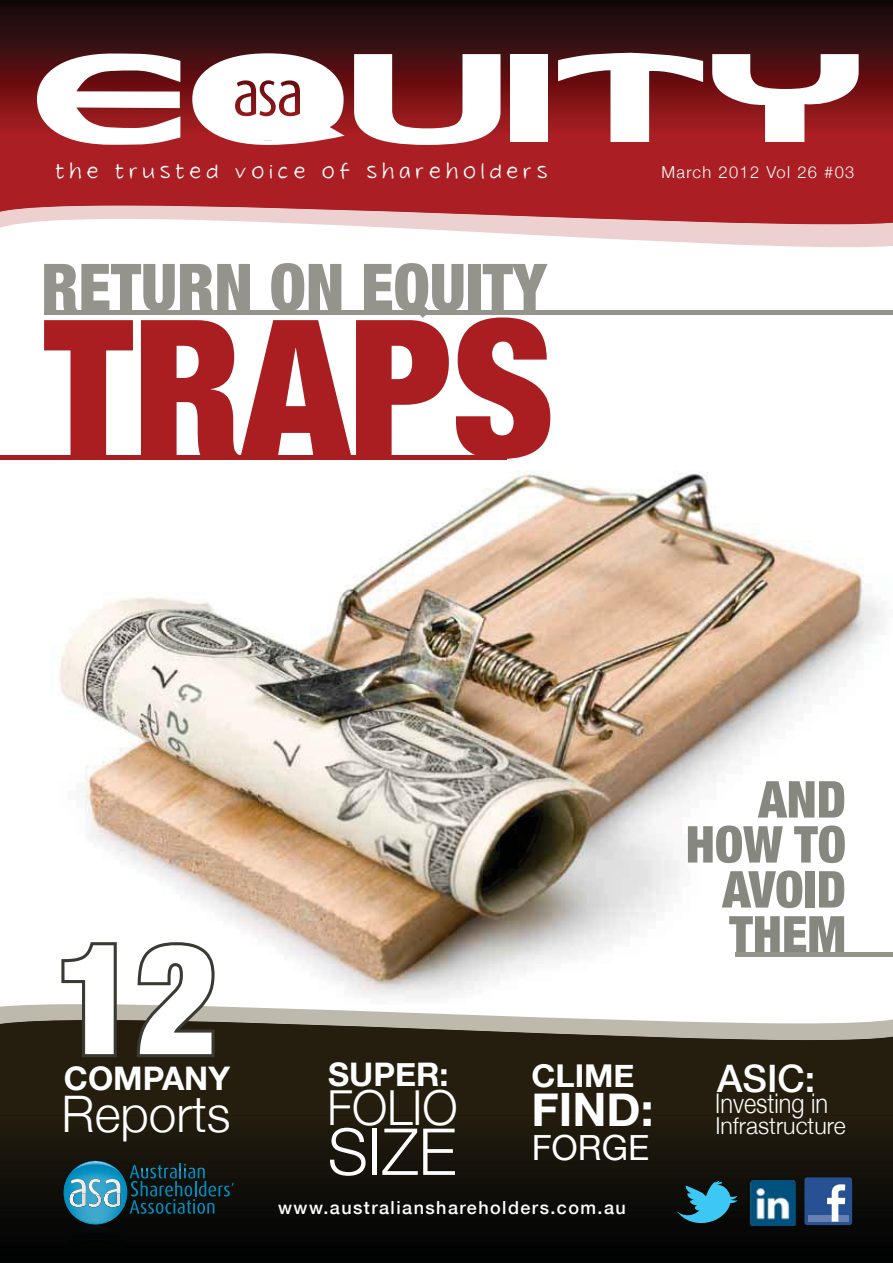
<style>
.page{position:relative;width:893px;height:1263px;background:#fff}
.page>*{position:absolute;margin:0;border:0;box-sizing:border-box;transform-origin:0 0}
.t1{font:201.75px "D3 Archism";letter-spacing:.02em;color:#fff}
.t2{font:900 condensed 191.4px "Helvetica Neue";color:#aa1e22}
.t3{font:900 condensed 153.75px "Helvetica Neue";color:#fff}
.t4{font:900 condensed 64.95px "Helvetica Neue";color:#94948c}
.t5{font:300 64.8px "Helvetica Neue";color:#fff}
.t6{font:900 condensed 50.85px/45px "Helvetica Neue";color:#86887f;text-align:right}
.t7{font:300 50.4px "Helvetica Neue";color:#fff}
.t8{font:300 48.3px "Helvetica Neue";letter-spacing:-.005em;color:#fff}
.t9{font:700 46.05px "Helvetica Neue";color:#fff}
.t10{font:500 37.8px "Helvetica Neue";color:#fff}
.t11{font:34.65px "Helvetica Neue";color:#fff}
.t12{font:700 32.55px "Helvetica Neue";color:#fff}
.t13{font:700 31.5px "Helvetica Neue";color:#fff}
.t14{font:300 27.15px "Helvetica Neue";color:#fff;scale:.87 1}
.t15{font:300 23.4px "Helvetica Neue";color:#fff}
.t16{font:21px "Tidy Hand";letter-spacing:.24em;color:#fff}
.t17{font:500 18px "Helvetica Neue";letter-spacing:.08em;color:#fff}
.t18{font:300 16.5px "Helvetica Neue";letter-spacing:.08em;color:#fff}
</style>
<div class="page">
<img style="left:59px;top:455px;width:825px;height:483px">
<div style="left:0;top:1060px;width:893px;height:56px;background:#251e0f"></div>
<svg style="left:0;top:224px;width:893px;height:23px"></svg>
<svg style="left:0;top:134px;width:893px;height:90px;background:#b33438"></svg>
<svg style="left:0;top:0;width:893px;height:134px;background:#2f0e0f"></svg>
<div style="left:37px;top:53px;width:821px;height:81px;background:#441213"></div>
<div style="left:0;top:1246px;width:893px;height:17px;background:#010202"></div>
<svg style="left:0;top:1116px;width:893px;height:130px;background:#13100a"></svg>
<svg style="left:37px;top:57px;width:821px;height:88px;background:#872225"></svg>
<img style="left:65px;top:1225px;width:61px;height:23px">
<svg style="left:63px;top:1160px;width:171px;height:65px;background:#1d4652"></svg>
<svg style="left:676px;top:1181px;width:62px;height:51px;background:#1e5666"></svg>
<img style="left:748px;top:1181px;width:48px;height:44px">
<div style="left:804px;top:1177px;width:48px;height:48px;background:#275193;border-radius:3px"></div>
<div style="left:808px;top:1215px;width:41px;height:7px;background:#6780b1"></div>
<svg style="left:827px;top:1184px;width:18px;height:38px"></svg>
<svg style="left:0;top:938px;width:893px;height:122px"></svg>
<div style="left:0;top:455px;width:506px;height:5px;background:#aa1e22"></div>
<hr style="left:44px;top:310px;width:849px;height:4px;background:#94948c">
<hr style="left:736px;top:953px;width:157px;height:4px;background:#94948c">
<h1 class="t1" style="left:37px;top:-46px;width:829px">EQUITY</h1>
<p class="t16" style="left:55px;top:160px;width:494px">the trusted voice of shareholders</p>
<p class="t18" style="left:661px;top:162px;width:195px">March 2012 Vol 26 #03</p>
<h3 class="t4" style="left:41px;top:247px;width:507px">RETURN ON EQUITY</h3>
<h2 class="t2" style="left:44px;top:271px;width:512px">TRAPS</h2>
<h3 class="t3" style="left:57px;top:905px;width:161px">12</h3>
<h3 class="t12" style="left:64px;top:1058px;width:168px">COMPANY</h3>
<h3 class="t7" style="left:62px;top:1083px;width:170px">Reports</h3>
<h3 class="t6" style="left:686px;top:776px;width:162px">AND<br>HOW TO<br>AVOID<br>THEM</h3>
<h3 class="t12" style="left:328px;top:1055px;width:122px">SUPER:</h3>
<h3 class="t8" style="left:327px;top:1078px;width:132px">FOLIO</h3>
<h3 class="t5" style="left:328px;top:1112px;width:130px">SIZE</h3>
<h3 class="t13" style="left:531px;top:1056px;width:105px">CLIME</h3>
<h3 class="t9" style="left:531px;top:1082px;width:123px">FIND:</h3>
<h3 class="t11" style="left:532px;top:1127px;width:119px">FORGE</h3>
<p class="t17" style="left:278px;top:1196px;width:349px">www.australianshareholders.com.au</p>
<h3 class="t10" style="left:717px;top:1055px;width:100px">ASIC:</h3>
<h3 class="t14" style="left:715px;top:1087px;width:131px">Investing in</h3>
<p class="t15" style="left:715px;top:1111px;width:132px">Infrastructure</p>
</div>
